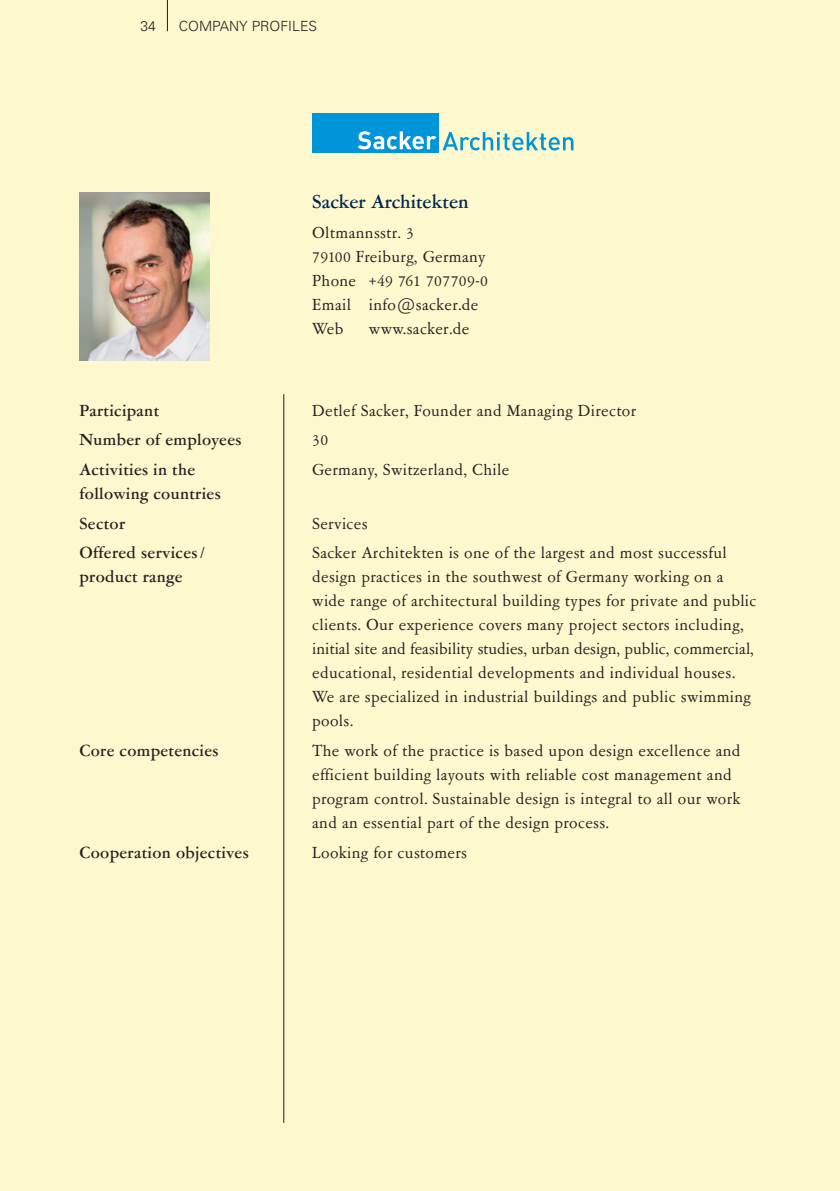
<style>
.page{position:relative;width:840px;height:1191px;background:#fff}
.page>*{position:absolute;margin:0;border:0;box-sizing:border-box;transform-origin:0 0}
.Firma_lang{font:500 21px "Garamont Amst SB";letter-spacing:.005em;color:#002451}
.Copy_Firmenprofil{font:18px/24px "Garamont Amst SB Rom";letter-spacing:.02em;color:#231f20}
.Spalte_links{font:500 18px/24px "Garamont Amst SB";letter-spacing:.02em;color:#231f20}
.Kontaktdaten{font:18px "Garamont Amst SB Rom";letter-spacing:.02em;color:#231f20}
.t1{font:300 14px "Univers";color:#231f20}
.t2{font:300 14px "Univers";color:#231f20}
</style>
<div class="page">
<div style="left:0;top:0;width:839px;height:1191px;background:#fef8ce"></div>
<hr style="left:167px;top:0;width:1px;height:31px;background:#231f20">
<hr style="left:283px;top:394px;width:1px;height:729px;background:#231f20">
<img style="left:79px;top:193px;width:131px;height:167px">
<svg style="left:442px;top:132px;width:131px;height:18px"></svg>
<div style="left:312px;top:114px;width:126px;height:39px;background:#0095d9"></div>
<svg style="left:358px;top:131px;width:78px;height:18px"></svg>
<p class="t2" style="left:140px;top:18px;width:17px">34</p>
<p class="t1" style="left:179px;top:18px;width:140px">COMPANY PROFILES</p>
<p class="Firma_lang" style="left:312px;top:191px;width:158px">Sacker Architekten</p>
<p class="Kontaktdaten" style="left:312px;top:224px;width:103px">Oltmannsstr. 3</p>
<p class="Kontaktdaten" style="left:312px;top:248px;width:175px">79100 Freiburg, Germany</p>
<p class="Spalte_links" style="left:79px;top:399px;width:81px">Participant</p>
<p class="Spalte_links" style="left:79px;top:428px;width:163px">Number of employees</p>
<p class="Spalte_links" style="left:79px;top:458px;width:143px">Activities in the following countries</p>
<p class="Spalte_links" style="left:79px;top:512px;width:47px">Sector</p>
<p class="Spalte_links" style="left:79px;top:541px;width:126px">Offered services/ product range</p>
<p class="Spalte_links" style="left:79px;top:739px;width:140px">Core competencies</p>
<p class="Spalte_links" style="left:79px;top:841px;width:171px">Cooperation objectives</p>
<p class="Kontaktdaten" style="left:312px;top:271px;width:45px">Phone</p>
<p class="Kontaktdaten" style="left:312px;top:295px;width:40px">Email</p>
<p class="Kontaktdaten" style="left:312px;top:319px;width:33px">Web</p>
<p class="Kontaktdaten" style="left:369px;top:271px;width:121px">+49 761 707709-0</p>
<p class="Kontaktdaten" style="left:369px;top:295px;width:111px">info@sacker.de</p>
<p class="Kontaktdaten" style="left:369px;top:319px;width:102px">www.sacker.de</p>
<p class="Copy_Firmenprofil" style="left:312px;top:399px;width:325px">Detlef Sacker, Founder and Managing Director</p>
<p class="Copy_Firmenprofil" style="left:312px;top:428px;width:17px">30</p>
<p class="Copy_Firmenprofil" style="left:312px;top:458px;width:198px">Germany, Switzerland, Chile</p>
<p class="Copy_Firmenprofil" style="left:312px;top:512px;width:57px">Services</p>
<p class="Copy_Firmenprofil" style="left:312px;top:541px;width:445px">Sacker Architekten is one of the largest and most successful design practices in the southwest of Germany working on a wide range of architectural building types for private and public clients. Our experience covers many project sectors including, initial site and feasibility studies, urban design, public, commercial, educational, residential developments and individual houses.<br>We are specialized in industrial buildings and public swimming pools.</p>
<p class="Copy_Firmenprofil" style="left:312px;top:739px;width:429px">The work of the practice is based upon design excellence and efficient building layouts with reliable cost management and program control. Sustainable design is integral to all our work and an essential part of the design process.</p>
<p class="Copy_Firmenprofil" style="left:312px;top:841px;width:156px">Looking for customers</p>
</div>
